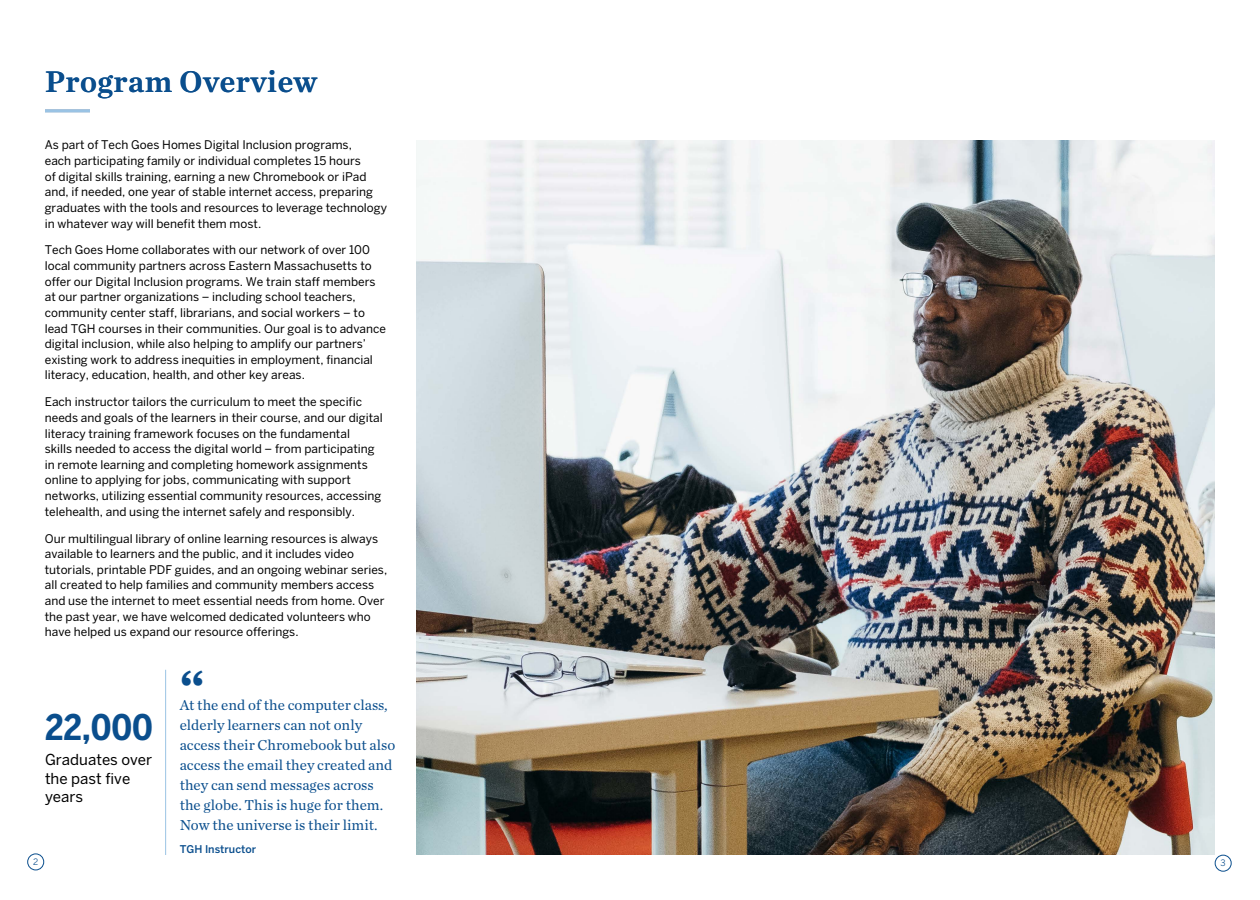
<style>
.page{position:relative;width:1260px;height:900px;background:#fff}
.page>*{position:absolute;margin:0;border:0;box-sizing:border-box;transform-origin:0 0}
.t1{font:700 47.5px "Chronicle Text G1";color:#0a4e8d}
.t2{font:700 condensed 35px "Benton Sans";color:#0a4e8d}
.t3{font:31.25px "Chronicle Text G1 Semi";letter-spacing:.02em;color:#0a4e8d}
.t4{font:15px/20px "Chronicle Text G1";color:#0a4e8d}
.t5{font:15px/18.8px "Benton Sans";color:#000}
.t6{font:11.88px/15.6px "Benton Sans";color:#000}
.t7{font:500 10.62px "Benton Sans";color:#0a4e8d}
.t8{font:8.75px "Benton Sans";color:#0a4e8d}
</style>
<div class="page">
<div style="left:1215px;top:855px;width:16px;height:16px;border:1px solid #0a4e8d;border-radius:50%"></div>
<div style="left:28px;top:854px;width:16px;height:16px;border:1px solid #0a4e8d;border-radius:50%"></div>
<hr style="left:45px;top:110px;width:45px;height:2px;background:#9ac3e4">
<hr style="left:165px;top:670px;width:1px;height:185px;background:#9ac3e4">
<img style="left:416px;top:141px;width:799px;height:714px">
<h3 class="t3" style="left:45px;top:58px;width:274px">Program Overview</h3>
<p class="t6" style="left:45px;top:137px;width:344px">As part of Tech Goes Homes Digital Inclusion programs,<br>each participating family or individual completes 15 hours<br>of digital skills training, earning a new Chromebook or iPad and, if needed, one year of stable internet access, preparing graduates with the tools and resources to leverage technology in whatever way will benefit them most.</p>
<p class="t6" style="left:45px;top:242px;width:343px">Tech Goes Home collaborates with our network of over 100 local community partners across Eastern Massachusetts to offer our Digital Inclusion programs. We train staff members at our partner organizations – including school teachers, community center staff, librarians, and social workers – to lead TGH courses in their communities. Our goal is to advance digital inclusion, while also helping to amplify our partners’ existing work to address inequities in employment, financial literacy, education, health, and other key areas.</p>
<p class="t6" style="left:45px;top:394px;width:339px">Each instructor tailors the curriculum to meet the specific needs and goals of the learners in their course, and our digital literacy training framework focuses on the fundamental<br>skills needed to access the digital world – from participating in remote learning and completing homework assignments online to applying for jobs, communicating with support networks, utilizing essential community resources, accessing telehealth, and using the internet safely and responsibly.</p>
<p class="t6" style="left:45px;top:530px;width:344px">Our multilingual library of online learning resources is always available to learners and the public, and it includes video tutorials, printable PDF guides, and an ongoing webinar series, all created to help families and community members access and use the internet to meet essential needs from home. Over the past year, we have welcomed dedicated volunteers who have helped us expand our resource offerings.</p>
<p class="t2" style="left:45px;top:707px;width:110px">22,000</p>
<p class="t5" style="left:45px;top:750px;width:109px">Graduates over the past five years</p>
<p class="t1" style="left:180px;top:648px;width:26px">“</p>
<p class="t4" style="left:180px;top:695px;width:217px">At the end of the computer class, elderly learners can not only access their Chromebook but also access the email they created and they can send messages across the globe. This is huge for them.<br>Now the universe is their limit.</p>
<p class="t7" style="left:180px;top:843px;width:78px">TGH Instructor</p>
<p class="t8" style="left:33px;top:856px;width:7px">2</p>
<p class="t8" style="left:1221px;top:858px;width:7px">3</p>
</div>
